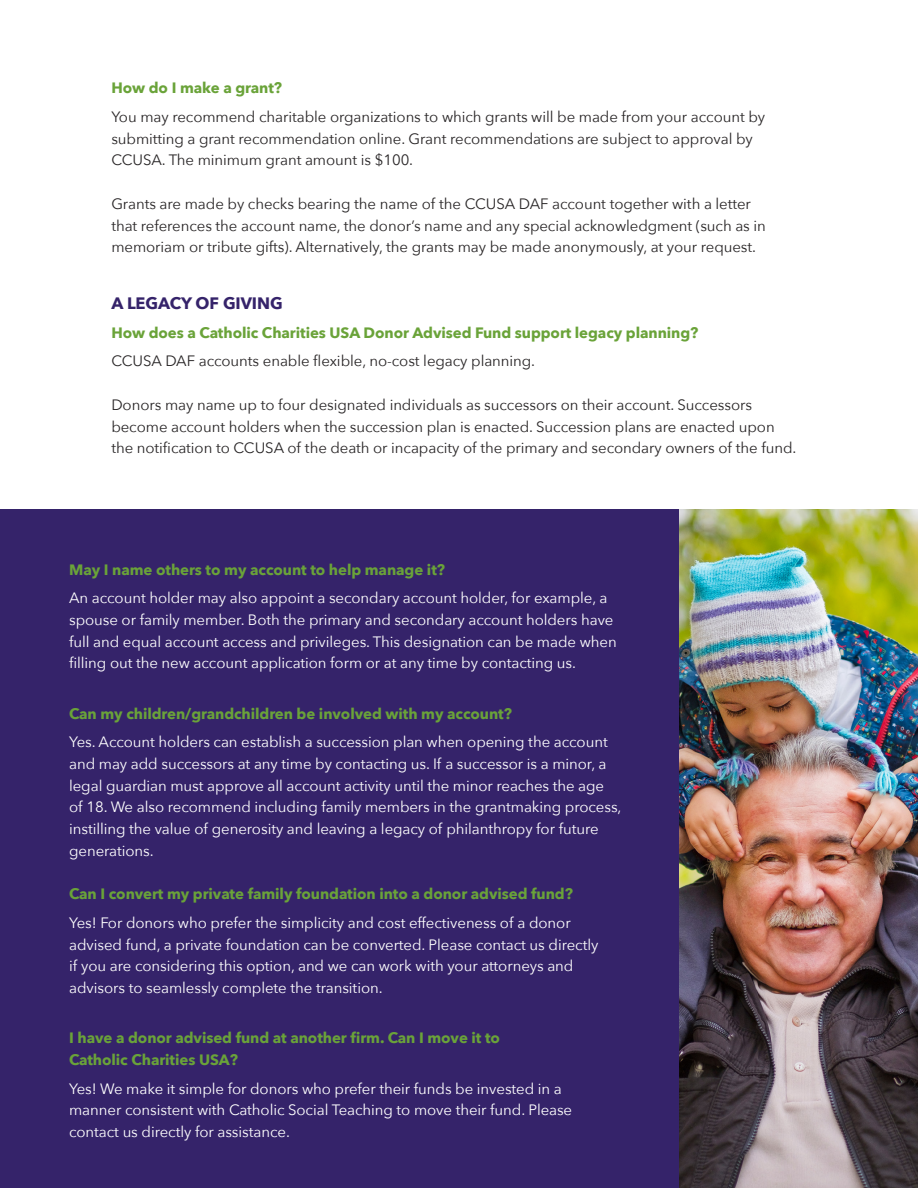
<style>
.page{position:relative;width:918px;height:1188px;background:#fff}
.page>*{position:absolute;margin:0;border:0;box-sizing:border-box;transform-origin:0 0}
.main_body_text{font:700 16.5px "Avenir Next";letter-spacing:-.005em;color:#35236a}
.main_body_text-2{font:15px/21.8px "Avenir Next";letter-spacing:-.005em;color:#282526}
.main_body_text_white{font:15px/21.8px "Avenir Next";letter-spacing:-.005em;color:#fff}
.main_body_subheader{font:15px/21.8px "Avenir Next";letter-spacing:-.005em;color:#fff}
.main_body_subheader-2{font:700 15px/21.8px "Avenir Next";letter-spacing:-.005em;color:#6aa339}
</style>
<div class="page">
<div style="left:0;top:510px;width:679px;height:678px;background:#35236a"></div>
<img style="left:679px;top:510px;width:239px;height:678px">
<p class="main_body_subheader-2" style="left:111px;top:77px;width:172px">How do I make a grant?</p>
<p class="main_body_text-2" style="left:111px;top:105px;width:655px">You may recommend charitable organizations to which grants will be made from your account by submitting a grant recommendation online. Grant recommendations are subject to approval by<br>CCUSA. The minimum grant amount is $100.</p>
<p class="main_body_text-2" style="left:111px;top:192px;width:656px">Grants are made by checks bearing the name of the CCUSA DAF account together with a letter that references the account name, the donor’s name and any special acknowledgment (such as in memoriam or tribute gifts). Alternatively, the grants may be made anonymously, at your request.</p>
<p class="main_body_text" style="left:111px;top:289px;width:173px">A LEGACY OF GIVING</p>
<p class="main_body_subheader-2" style="left:111px;top:322px;width:589px">How does a Catholic Charities USA Donor Advised Fund support legacy planning?</p>
<p class="main_body_text-2" style="left:111px;top:350px;width:425px">CCUSA DAF accounts enable flexible, no-cost legacy planning.</p>
<p class="main_body_text-2" style="left:111px;top:393px;width:687px">Donors may name up to four designated individuals as successors on their account. Successors become account holders when the succession plan is enacted. Succession plans are enacted upon the notification to CCUSA of the death or incapacity of the primary and secondary owners of the fund.</p>
<p class="main_body_subheader-2" style="left:69px;top:558px;width:377px">May I name others to my account to help manage it?</p>
<p class="main_body_subheader" style="left:69px;top:586px;width:549px">An account holder may also appoint a secondary account holder, for example, a spouse or family member. Both the primary and secondary account holders have full and equal account access and privileges. This designation can be made when filling out the new account application form or at any time by contacting us.</p>
<p class="main_body_subheader-2" style="left:69px;top:702px;width:444px">Can my children/grandchildren be involved with my account?</p>
<p class="main_body_text_white" style="left:69px;top:730px;width:554px">Yes. Account holders can establish a succession plan when opening the account and may add successors at any time by contacting us. If a successor is a minor, a legal guardian must approve all account activity until the minor reaches the age<br>of 18. We also recommend including family members in the grantmaking process, instilling the value of generosity and leaving a legacy of philanthropy for future generations.</p>
<p class="main_body_subheader-2" style="left:69px;top:883px;width:505px">Can I convert my private family foundation into a donor advised fund?</p>
<p class="main_body_subheader" style="left:69px;top:911px;width:531px">Yes! For donors who prefer the simplicity and cost effectiveness of a donor advised fund, a private foundation can be converted. Please contact us directly if you are considering this option, and we can work with your attorneys and advisors to seamlessly complete the transition.</p>
<p class="main_body_subheader-2" style="left:69px;top:1027px;width:432px">I have a donor advised fund at another firm. Can I move it to<br>Catholic Charities USA?</p>
<p class="main_body_text_white" style="left:69px;top:1077px;width:505px">Yes! We make it simple for donors who prefer their funds be invested in a manner consistent with Catholic Social Teaching to move their fund. Please contact us directly for assistance.</p>
</div>
